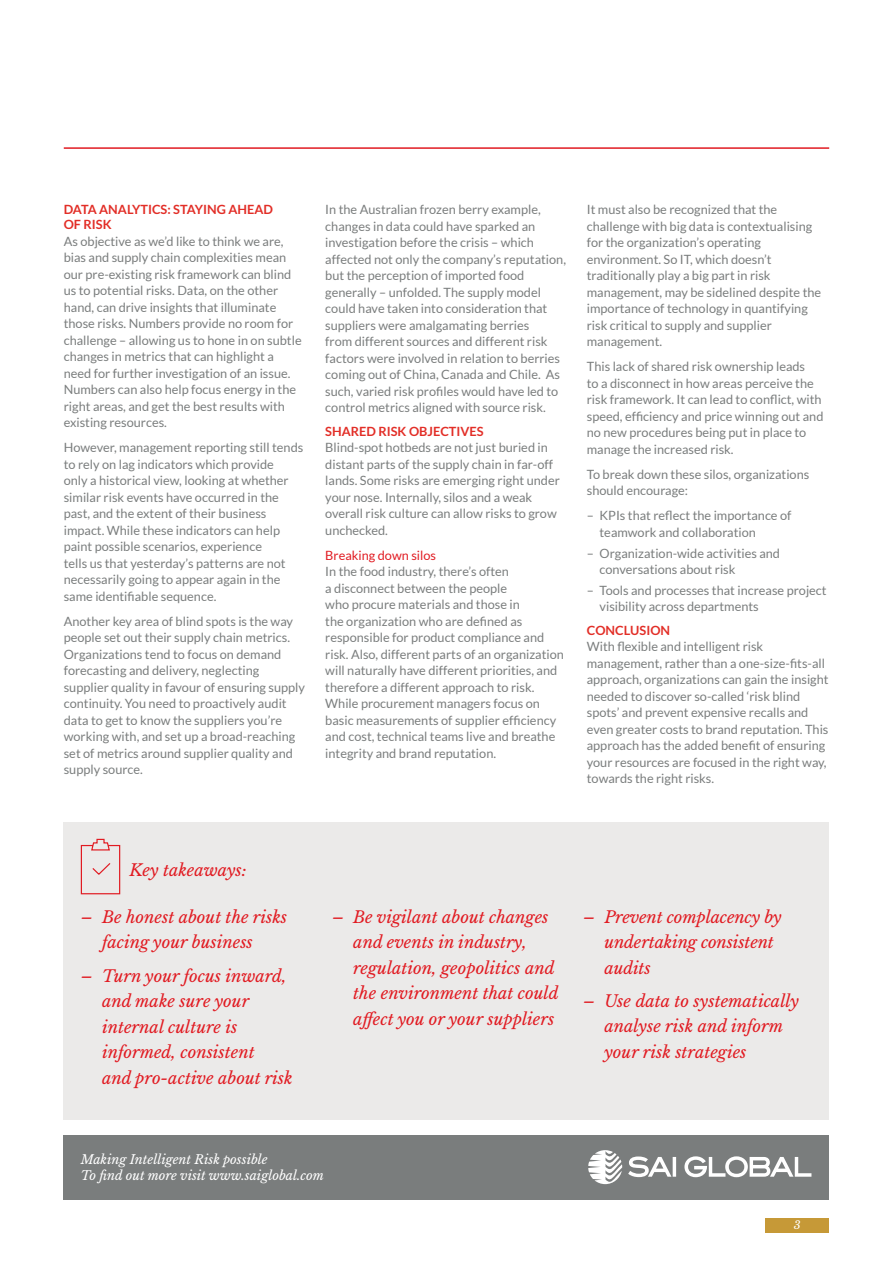
<style>
.page{position:relative;width:893px;height:1263px;background:#fff}
.page>*{position:absolute;margin:0;border:0;box-sizing:border-box;transform-origin:0 0}
.t1{font:italic 16.5px/25.5px "Libre Baskerville";color:#e11b22}
.t2{font:12.75px/16.5px "Lato";color:#7a7d7d}
.t3{font:italic 12.75px/16.5px "Libre Baskerville";color:#fff}
.t4{font:700 12.75px/15px "Lato";color:#e22e27}
.t5{font:12.75px "Lato";color:#e11b22}
.t6{font:italic 11.25px "Libre Baskerville";color:#fff}
</style>
<div class="page">
<hr style="left:64px;top:147px;width:765px;height:2px;background:#e11b22">
<div style="left:765px;top:1218px;width:64px;height:15px;background:#c69937"></div>
<div style="left:64px;top:1135px;width:765px;height:64px;background:#7a7d7d"></div>
<svg style="left:588px;top:1150px;width:34px;height:35px"></svg>
<svg style="left:628px;top:1156px;width:48px;height:21px"></svg>
<svg style="left:684px;top:1156px;width:127px;height:21px"></svg>
<div style="left:64px;top:822px;width:765px;height:297px;background:#ebeae9"></div>
<svg style="left:80px;top:838px;width:41px;height:57px"></svg>
<p class="t4" style="left:64px;top:202px;width:211px">DATA ANALYTICS: STAYING AHEAD<br>OF RISK</p>
<p class="t2" style="left:64px;top:233px;width:239px">As objective as we’d like to think we are, bias and supply chain complexities mean our pre-existing risk framework can blind us to potential risks. Data, on the other hand, can drive insights that illuminate those risks. Numbers provide no room for challenge – allowing us to hone in on subtle changes in metrics that can highlight a need for further investigation of an issue.<br>Numbers can also help focus energy in the right areas, and get the best results with existing resources.</p>
<p class="t2" style="left:64px;top:439px;width:241px">However, management reporting still tends to rely on lag indicators which provide<br>only a historical view, looking at whether similar risk events have occurred in the past, and the extent of their business impact. While these indicators can help paint possible scenarios, experience<br>tells us that yesterday’s patterns are not necessarily going to appear again in the same identifiable sequence.</p>
<p class="t2" style="left:64px;top:613px;width:243px">Another key area of blind spots is the way people set out their supply chain metrics.<br>Organizations tend to focus on demand forecasting and delivery, neglecting supplier quality in favour of ensuring supply continuity. You need to proactively audit data to get to know the suppliers you’re working with, and set up a broad-reaching set of metrics around supplier quality and supply source.</p>
<p class="t2" style="left:325px;top:201px;width:242px">In the Australian frozen berry example, changes in data could have sparked an investigation before the crisis – which affected not only the company’s reputation, but the perception of imported food generally – unfolded. The supply model could have taken into consideration that suppliers were amalgamating berries<br>from different sources and different risk factors were involved in relation to berries coming out of China, Canada and Chile. As such, varied risk profiles would have led to control metrics aligned with source risk.</p>
<p class="t4" style="left:325px;top:424px;width:160px">SHARED RISK OBJECTIVES</p>
<p class="t2" style="left:325px;top:439px;width:236px">Blind-spot hotbeds are not just buried in distant parts of the supply chain in far-off lands. Some risks are emerging right under your nose. Internally, silos and a weak overall risk culture can allow risks to grow unchecked.</p>
<p class="t5" style="left:325px;top:548px;width:112px">Breaking down silos</p>
<p class="t2" style="left:325px;top:563px;width:240px">In the food industry, there’s often<br>a disconnect between the people<br>who procure materials and those in<br>the organization who are defined as responsible for product compliance and risk. Also, different parts of an organization will naturally have different priorities, and therefore a different approach to risk.<br>While procurement managers focus on basic measurements of supplier efficiency and cost, technical teams live and breathe integrity and brand reputation.</p>
<p class="t2" style="left:587px;top:201px;width:236px">It must also be recognized that the challenge with big data is contextualising for the organization’s operating environment. So IT, which doesn’t traditionally play a big part in risk management, may be sidelined despite the importance of technology in quantifying risk critical to supply and supplier management.</p>
<p class="t2" style="left:587px;top:358px;width:238px">This lack of shared risk ownership leads<br>to a disconnect in how areas perceive the risk framework. It can lead to conflict, with speed, efficiency and price winning out and no new procedures being put in place to manage the increased risk.</p>
<p class="t2" style="left:587px;top:466px;width:224px">To break down these silos, organizations should encourage:</p>
<p class="t2" style="left:600px;top:507px;width:193px;text-indent:-13px">– KPIs that reflect the importance of teamwork and collaboration</p>
<p class="t2" style="left:600px;top:545px;width:182px;text-indent:-13px">– Organization-wide activities and conversations about risk</p>
<p class="t2" style="left:600px;top:582px;width:229px;text-indent:-13px">– Tools and processes that increase project visibility across departments</p>
<p class="t4" style="left:587px;top:622px;width:85px">CONCLUSION</p>
<p class="t2" style="left:587px;top:638px;width:243px">With flexible and intelligent risk management, rather than a one-size-fits-all approach, organizations can gain the insight needed to discover so-called ‘risk blind spots’ and prevent expensive recalls and even greater costs to brand reputation. This approach has the added benefit of ensuring your resources are focused in the right way, towards the right risks.</p>
<p class="t1" style="left:129px;top:858px;width:119px">Key takeaways:</p>
<p class="t1" style="left:102px;top:904px;width:187px;text-indent:-21px">– Be honest about the risks facing your business</p>
<p class="t1" style="left:102px;top:963px;width:192px;text-indent:-21px">– Turn your focus inward, and make sure your internal culture is informed, consistent<br>and pro-active about risk</p>
<p class="t1" style="left:353px;top:904px;width:207px;text-indent:-21px">– Be vigilant about changes and events in industry, regulation, geopolitics and the environment that could affect you or your suppliers</p>
<p class="t1" style="left:604px;top:904px;width:179px;text-indent:-21px">– Prevent complacency by undertaking consistent audits</p>
<p class="t1" style="left:604px;top:988px;width:196px;text-indent:-21px">– Use data to systematically analyse risk and inform your risk strategies</p>
<p class="t3" style="left:81px;top:1151px;width:245px">Making Intelligent Risk possible<br>To find out more visit www.saiglobal.com</p>
<p class="t6" style="left:794px;top:1218px;width:8px">3</p>
</div>
